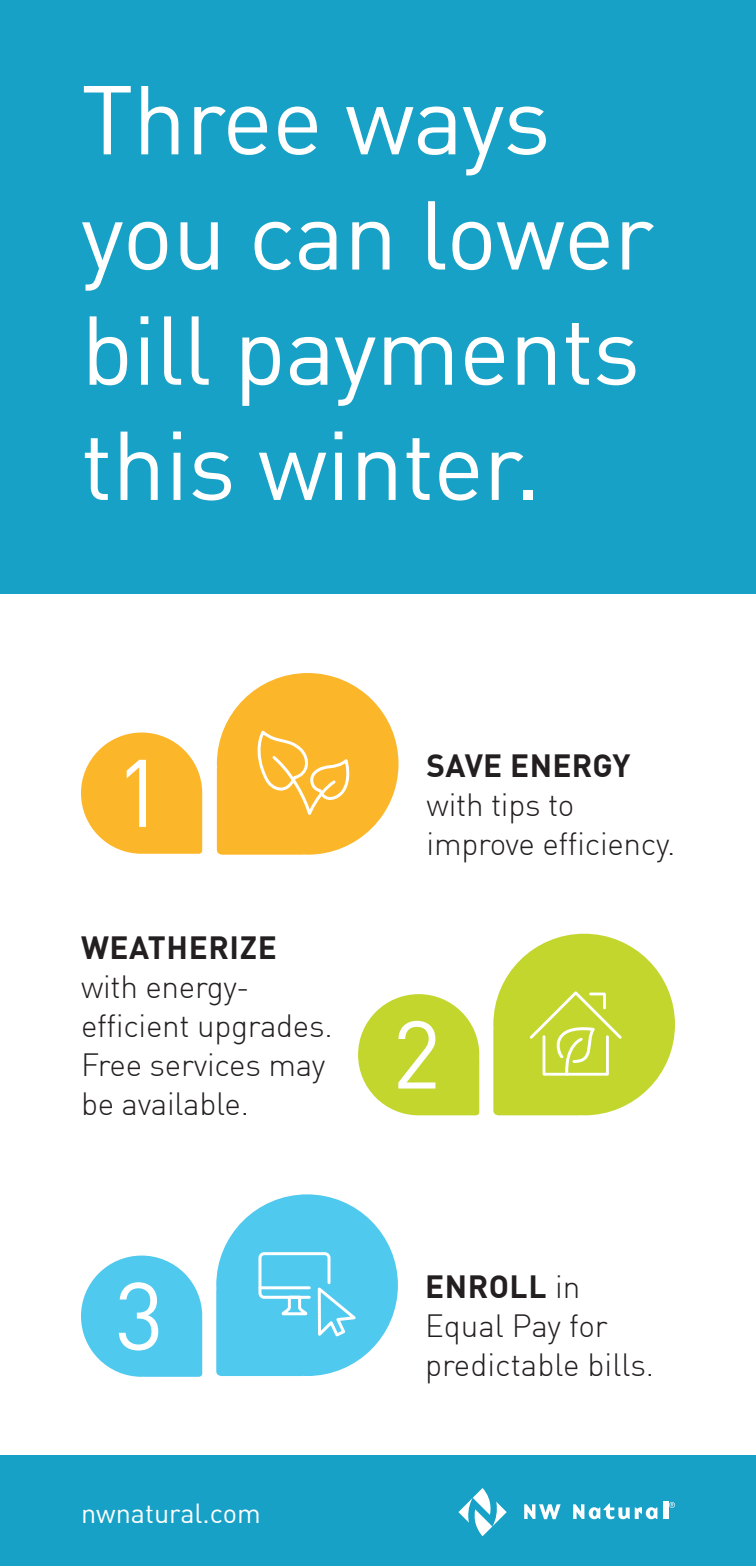
<style>
.page{position:relative;width:756px;height:1566px;background:#fff}
.page>*{position:absolute;margin:0;border:0;box-sizing:border-box;transform-origin:0 0}
.t1{font:96px/115.2px "DIN Offc";letter-spacing:-.01em;color:#fff}
.Body{font:300 31.5px/39px "DIN Offc";letter-spacing:-.01em;color:#231f20}
.Body-2{font:27px "DIN Offc";color:#fff}
.s1{font-weight:700}
</style>
<div class="page">
<div style="left:0;top:0;width:756px;height:594px;background:#18a1c6"></div>
<div style="left:0;top:1456px;width:756px;height:110px;background:#18a1c6"></div>
<svg style="left:458px;top:1488px;width:49px;height:48px"></svg>
<svg style="left:524px;top:1504px;width:37px;height:15px"></svg>
<svg style="left:573px;top:1503px;width:84px;height:16px"></svg>
<div style="left:663px;top:1502px;width:6px;height:17px;background:#fff"></div>
<svg style="left:669px;top:1502px;width:6px;height:6px"></svg>
<svg style="left:217px;top:673px;width:182px;height:182px"></svg>
<svg style="left:81px;top:733px;width:121px;height:121px"></svg>
<svg style="left:493px;top:934px;width:182px;height:181px"></svg>
<svg style="left:358px;top:994px;width:121px;height:121px"></svg>
<svg style="left:216px;top:1194px;width:182px;height:182px"></svg>
<svg style="left:81px;top:1256px;width:121px;height:121px"></svg>
<p class="t1" style="left:81px;top:63px;width:575px">Three ways you can lower bill payments this winter.</p>
<p class="Body" style="left:81px;top:929px;width:253px"><span class="s1">WEATHERIZE </span>with energy&shy;efficient upgrades.<br>Free services may be available.</p>
<p class="Body-2" style="left:81px;top:1496px;width:181px">nwnatural.com</p>
<p class="Body" style="left:427px;top:746px;width:250px"><span class="s1">SAVE ENERGY </span>with tips to improve efficiency.</p>
<p class="Body" style="left:425px;top:1267px;width:231px"><span class="s1">ENROLL</span> in<br>Equal Pay for predictable bills.</p>
</div>
